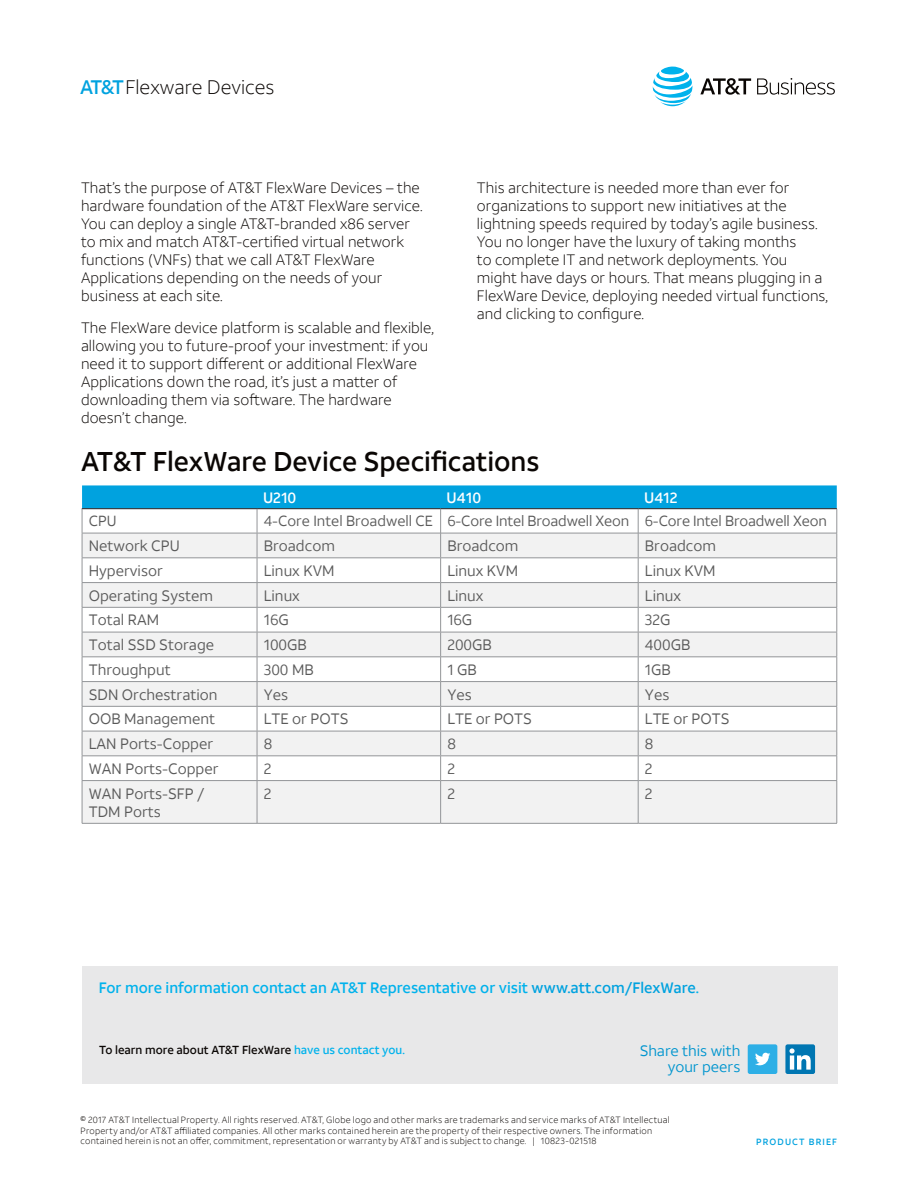
<style>
.page{position:relative;width:918px;height:1188px;background:#fff}
.page>*{position:absolute;margin:0;border:0;box-sizing:border-box;transform-origin:0 0}
.t1{font:500 27px "ATT Aleck Sans";letter-spacing:-.005em;color:#0a0604}
.Callout{font:300 19.5px "ATT Aleck Sans";color:#0a0604}
.t2{font:300 15px/18px "ATT Aleck Sans";letter-spacing:.005em;color:#0a0604}
.Callout-2{font:15px/18px "ATT Aleck Sans";color:#5a5a5a}
.More_Info{font:500 15px "ATT Aleck Sans";color:#00b2ec}
.t3{font:15px/15.5px "ATT Aleck Sans";color:#0095cf;text-align:right}
.Callout-3{font:500 15px "ATT Aleck Sans";color:#fff}
.Callout-4{font:14.7px "ATT Aleck Sans";letter-spacing:-.01em;color:#5a5a5a}
.CTA{font:500 11.7px "ATT Aleck Sans";color:#0a0604}
.Legal{font:300 9px "ATT Aleck Sans";letter-spacing:.03em;color:#0a0604}
.t4{font:500 9px "ATT Aleck Sans";letter-spacing:.12em;color:#00a2df}
.s1{font-weight:500;color:#00a2df}
.s2{color:#00a2df}
.s3{color:#00b2ec}
</style>
<div class="page">
<div style="left:82px;top:967px;width:756px;height:117px;background:#e8e8e9"></div>
<div style="left:785px;top:1044px;width:30px;height:30px;background:#0076b2;border-radius:2px"></div>
<svg style="left:789px;top:1048px;width:22px;height:22px"></svg>
<div style="left:748px;top:1044px;width:29px;height:30px;background:#2dafe6;border-radius:2px"></div>
<svg style="left:755px;top:1053px;width:15px;height:12px"></svg>
<div style="left:83px;top:781px;width:754px;height:42px;background:#f2f2f2"></div>
<hr style="left:82px;top:781px;width:1px;height:42px;background:#939598">
<hr style="left:257px;top:781px;width:1px;height:42px;background:#939598">
<hr style="left:440px;top:781px;width:1px;height:42px;background:#939598">
<hr style="left:638px;top:781px;width:1px;height:42px;background:#939598">
<hr style="left:837px;top:781px;width:1px;height:42px;background:#939598">
<hr style="left:82px;top:823px;width:175px;height:1px;background:#939598">
<hr style="left:257px;top:823px;width:184px;height:1px;background:#939598">
<hr style="left:441px;top:823px;width:197px;height:1px;background:#939598">
<hr style="left:638px;top:823px;width:199px;height:1px;background:#939598">
<hr style="left:82px;top:780px;width:175px;height:1px;background:#939598">
<hr style="left:257px;top:780px;width:184px;height:1px;background:#939598">
<hr style="left:441px;top:780px;width:197px;height:1px;background:#939598">
<hr style="left:638px;top:780px;width:199px;height:1px;background:#939598">
<svg style="left:82px;top:485px;width:756px;height:295px"></svg>
<hr style="left:441px;top:533px;width:197px;height:1px;background:#939598">
<hr style="left:638px;top:533px;width:199px;height:1px;background:#939598">
<svg style="left:653px;top:67px;width:39px;height:39px"></svg>
<svg style="left:700px;top:78px;width:51px;height:17px"></svg>
<svg style="left:757px;top:78px;width:78px;height:17px"></svg>
<p class="Callout" style="left:80px;top:76px;width:196px"><span class="s1">AT&amp;T</span> Flexware Devices</p>
<p class="t2" style="left:81px;top:179px;width:343px">That’s the purpose of AT&amp;T FlexWare Devices – the hardware foundation of the AT&amp;T FlexWare service.<br>You can deploy a single AT&amp;T-branded x86 server to mix and match AT&amp;T-certified virtual network functions (VNFs) that we call AT&amp;T FlexWare Applications depending on the needs of your business at each site.</p>
<p class="t2" style="left:81px;top:318px;width:354px">The FlexWare device platform is scalable and flexible, allowing you to future-proof your investment: if you need it to support different or additional FlexWare Applications down the road, it’s just a matter of downloading them via software. The hardware doesn’t change.</p>
<p class="t2" style="left:477px;top:179px;width:353px">This architecture is needed more than ever for organizations to support new initiatives at the lightning speeds required by today’s agile business.<br>You no longer have the luxury of taking months<br>to complete IT and network deployments. You might have days or hours. That means plugging in a FlexWare Device, deploying needed virtual functions, and clicking to configure.</p>
<p class="t1" style="left:81px;top:444px;width:460px">AT&amp;T FlexWare Device Specifications</p>
<p class="Callout-3" style="left:263px;top:488px;width:35px">U210</p>
<p class="Callout-3" style="left:447px;top:488px;width:36px">U410</p>
<p class="Callout-3" style="left:644px;top:488px;width:35px">U412</p>
<p class="Callout-4" style="left:89px;top:512px;width:29px">CPU</p>
<p class="Callout-4" style="left:264px;top:512px;width:171px">4-Core Intel Broadwell CE</p>
<p class="Callout-4" style="left:447px;top:512px;width:183px">6-Core Intel Broadwell Xeon</p>
<p class="Callout-4" style="left:645px;top:512px;width:183px">6-Core Intel Broadwell Xeon</p>
<p class="Callout-2" style="left:89px;top:537px;width:93px">Network CPU</p>
<p class="Callout-2" style="left:264px;top:537px;width:73px">Broadcom</p>
<p class="Callout-2" style="left:447px;top:537px;width:73px">Broadcom</p>
<p class="Callout-2" style="left:645px;top:537px;width:73px">Broadcom</p>
<p class="Callout-2" style="left:89px;top:562px;width:76px">Hypervisor</p>
<p class="Callout-2" style="left:264px;top:562px;width:72px">Linux KVM</p>
<p class="Callout-2" style="left:447px;top:562px;width:72px">Linux KVM</p>
<p class="Callout-2" style="left:645px;top:562px;width:72px">Linux KVM</p>
<p class="Callout-2" style="left:89px;top:586px;width:126px">Operating System</p>
<p class="Callout-2" style="left:264px;top:586px;width:38px">Linux</p>
<p class="Callout-2" style="left:447px;top:586px;width:38px">Linux</p>
<p class="Callout-2" style="left:645px;top:586px;width:38px">Linux</p>
<p class="Callout-2" style="left:89px;top:611px;width:72px">Total RAM</p>
<p class="Callout-2" style="left:264px;top:611px;width:26px">16G</p>
<p class="Callout-2" style="left:447px;top:611px;width:26px">16G</p>
<p class="Callout-2" style="left:645px;top:611px;width:27px">32G</p>
<p class="Callout-2" style="left:89px;top:636px;width:127px">Total SSD Storage</p>
<p class="Callout-2" style="left:264px;top:636px;width:45px">100GB</p>
<p class="Callout-2" style="left:447px;top:636px;width:46px">200GB</p>
<p class="Callout-2" style="left:645px;top:636px;width:47px">400GB</p>
<p class="Callout-2" style="left:89px;top:661px;width:83px">Throughput</p>
<p class="Callout-2" style="left:264px;top:661px;width:51px">300 MB</p>
<p class="Callout-2" style="left:447px;top:661px;width:31px">1 GB</p>
<p class="Callout-2" style="left:645px;top:661px;width:27px">1GB</p>
<p class="Callout-2" style="left:89px;top:685px;width:130px">SDN Orchestration</p>
<p class="Callout-2" style="left:264px;top:685px;width:26px">Yes</p>
<p class="Callout-2" style="left:447px;top:685px;width:26px">Yes</p>
<p class="Callout-2" style="left:645px;top:685px;width:26px">Yes</p>
<p class="Callout-2" style="left:89px;top:710px;width:128px">OOB Management</p>
<p class="Callout-2" style="left:264px;top:710px;width:86px">LTE or POTS</p>
<p class="Callout-2" style="left:447px;top:710px;width:86px">LTE or POTS</p>
<p class="Callout-2" style="left:645px;top:710px;width:86px">LTE or POTS</p>
<p class="Callout-2" style="left:89px;top:735px;width:126px">LAN Ports-Copper</p>
<p class="Callout-2" style="left:264px;top:735px;width:10px">8</p>
<p class="Callout-2" style="left:447px;top:735px;width:10px">8</p>
<p class="Callout-2" style="left:645px;top:735px;width:10px">8</p>
<p class="Callout-2" style="left:89px;top:760px;width:131px">WAN Ports-Copper</p>
<p class="Callout-2" style="left:264px;top:760px;width:9px">2</p>
<p class="Callout-2" style="left:447px;top:760px;width:9px">2</p>
<p class="Callout-2" style="left:645px;top:760px;width:9px">2</p>
<p class="Callout-2" style="left:89px;top:784px;width:117px">WAN Ports-SFP /<br>TDM Ports</p>
<p class="Callout-2" style="left:264px;top:784px;width:9px">2</p>
<p class="Callout-2" style="left:447px;top:784px;width:9px">2</p>
<p class="Callout-2" style="left:645px;top:784px;width:9px">2</p>
<p class="More_Info" style="left:99px;top:978px;width:602px">For more information contact an AT&amp;T Representative or visit <span class="s2">www.att.com/FlexWare</span>.</p>
<p class="CTA" style="left:99px;top:1043px;width:308px">To learn more about AT&amp;T FlexWare <span class="s3">have us contact you.</span></p>
<p class="t3" style="left:640px;top:1043px;width:102px">Share this with your peers</p>
<p class="Legal" style="left:81px;top:1115px;width:591px">© 2017 AT&amp;T Intellectual Property. All rights reserved. AT&amp;T, Globe logo and other marks are trademarks and service marks of AT&amp;T Intellectual</p>
<p class="Legal" style="left:81px;top:1125px;width:573px">Property and/or AT&amp;T affiliated companies. All other marks contained herein are the property of their respective owners. The information</p>
<p class="Legal" style="left:81px;top:1136px;width:518px">contained herein is not an offer, commitment, representation or warranty by AT&amp;T and is subject to change. | 10823-021518</p>
<p class="t4" style="left:756px;top:1137px;width:82px">PRODUCT BRIEF</p>
</div>
